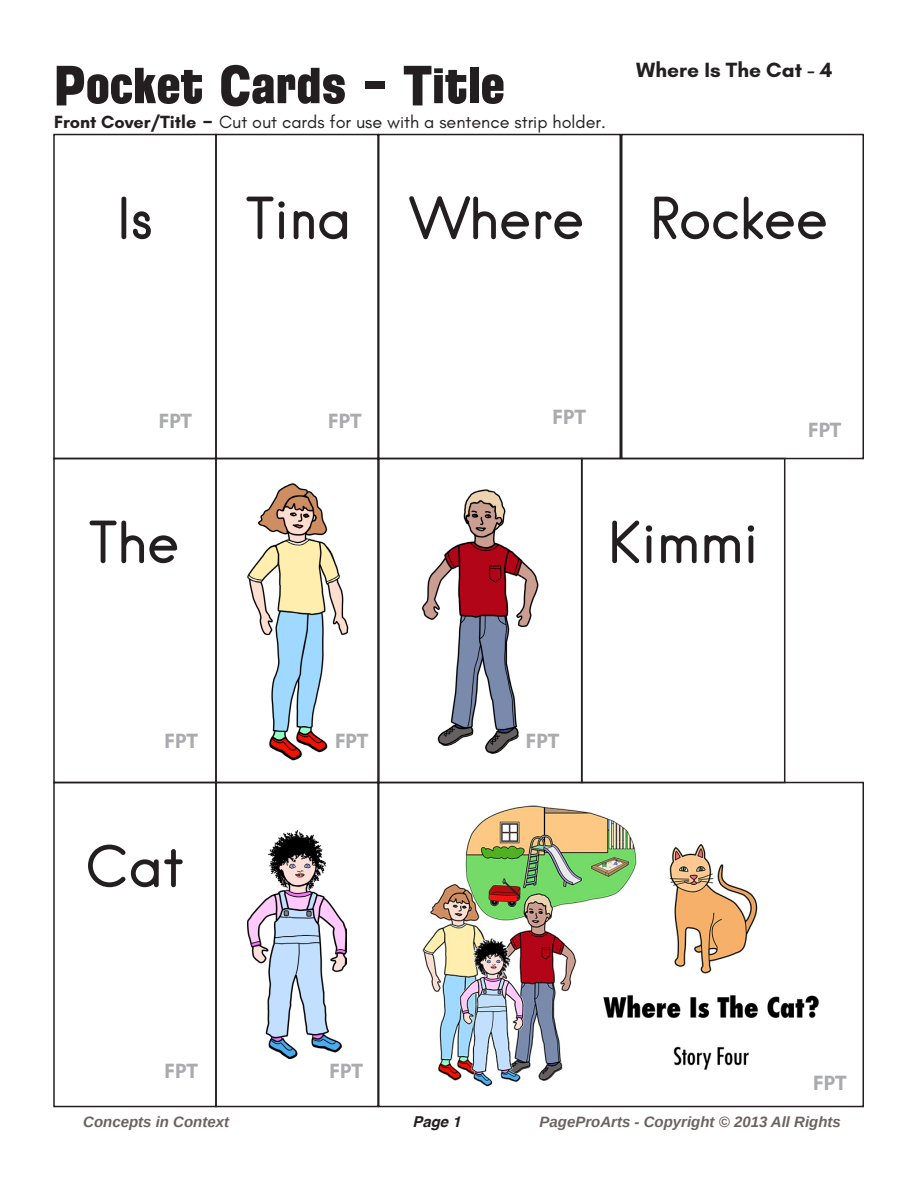
<style>
.page{position:relative;width:918px;height:1188px;background:#fff}
.page>*{position:absolute;margin:0;border:0;box-sizing:border-box;transform-origin:0 0}
.t1{font:54px "Hanken";color:#231f20}
.t2{font:54px "Florida Project Phase One";color:#231f20}
.t3{font:700 21px "Glacial Indifference";color:#aaabaf}
.t4{font:700 21px "Glacial Indifference";color:#231f20}
.t5{font:18px "Glacial Indifference";color:#231f20}
.t6{font:italic 700 15px "Liberation Sans";color:#6b6360}
.t7{font:italic 700 15px "Helvetica";color:#231f20}
.s1{font-weight:700}
.s2{font-weight:700;font-size:27px}
</style>
<div class="page">
<img style="left:422px;top:805px;width:397px;height:282px">
<img style="left:421px;top:489px;width:118px;height:265px">
<img style="left:247px;top:483px;width:102px;height:278px">
<div style="left:53px;top:458px;width:164px;height:325px;border:2px solid #231f20"></div>
<div style="left:215px;top:458px;width:164px;height:325px;border:2px solid #231f20"></div>
<div style="left:53px;top:782px;width:164px;height:325px;border:2px solid #231f20"></div>
<div style="left:215px;top:782px;width:164px;height:325px;border:2px solid #231f20"></div>
<div style="left:378px;top:782px;width:486px;height:325px;border:2px solid #231f20"></div>
<div style="left:53px;top:134px;width:164px;height:325px;border:2px solid #231f20"></div>
<div style="left:215px;top:134px;width:164px;height:325px;border:2px solid #231f20"></div>
<div style="left:378px;top:458px;width:205px;height:325px;border:2px solid #231f20"></div>
<div style="left:581px;top:458px;width:204px;height:325px;border:2px solid #231f20"></div>
<div style="left:621px;top:134px;width:243px;height:325px;border:2px solid #231f20"></div>
<img style="left:248px;top:831px;width:98px;height:227px">
<div style="left:378px;top:134px;width:243px;height:325px;border:2px solid #231f20"></div>
<p class="t2" style="left:54px;top:50px;width:452px">Pocket Cards - Title</p>
<p class="t5" style="left:54px;top:112px;width:554px"><span class="s1">Front Cover/Title</span> <span class="s2">-</span> Cut out cards for use with a sentence strip holder.</p>
<p class="t4" style="left:636px;top:57px;width:198px">Where Is The Cat - 4</p>
<p class="t1" style="left:411px;top:185px;width:175px">Where</p>
<p class="t1" style="left:117px;top:185px;width:38px">Is</p>
<p class="t1" style="left:650px;top:185px;width:180px">Rockee</p>
<p class="t1" style="left:246px;top:185px;width:107px">Tina</p>
<p class="t3" style="left:159px;top:408px;width:35px">FPT</p>
<p class="t3" style="left:328px;top:408px;width:35px">FPT</p>
<p class="t1" style="left:89px;top:509px;width:92px">The</p>
<p class="t3" style="left:553px;top:404px;width:35px">FPT</p>
<p class="t1" style="left:608px;top:509px;width:152px">Kimmi</p>
<p class="t3" style="left:808px;top:417px;width:35px">FPT</p>
<p class="t3" style="left:164px;top:728px;width:35px">FPT</p>
<p class="t1" style="left:85px;top:833px;width:101px">Cat</p>
<p class="t3" style="left:335px;top:728px;width:35px">FPT</p>
<p class="t3" style="left:526px;top:728px;width:35px">FPT</p>
<p class="t3" style="left:164px;top:1058px;width:35px">FPT</p>
<p class="t3" style="left:329px;top:1058px;width:35px">FPT</p>
<p class="t3" style="left:813px;top:1070px;width:35px">FPT</p>
<p class="t6" style="left:83px;top:1112px;width:147px">Concepts in Context</p>
<p class="t7" style="left:412px;top:1110px;width:50px">Page 1</p>
<p class="t6" style="left:540px;top:1111px;width:303px">PageProArts - Copyright © 2013 All Rights</p>
</div>
